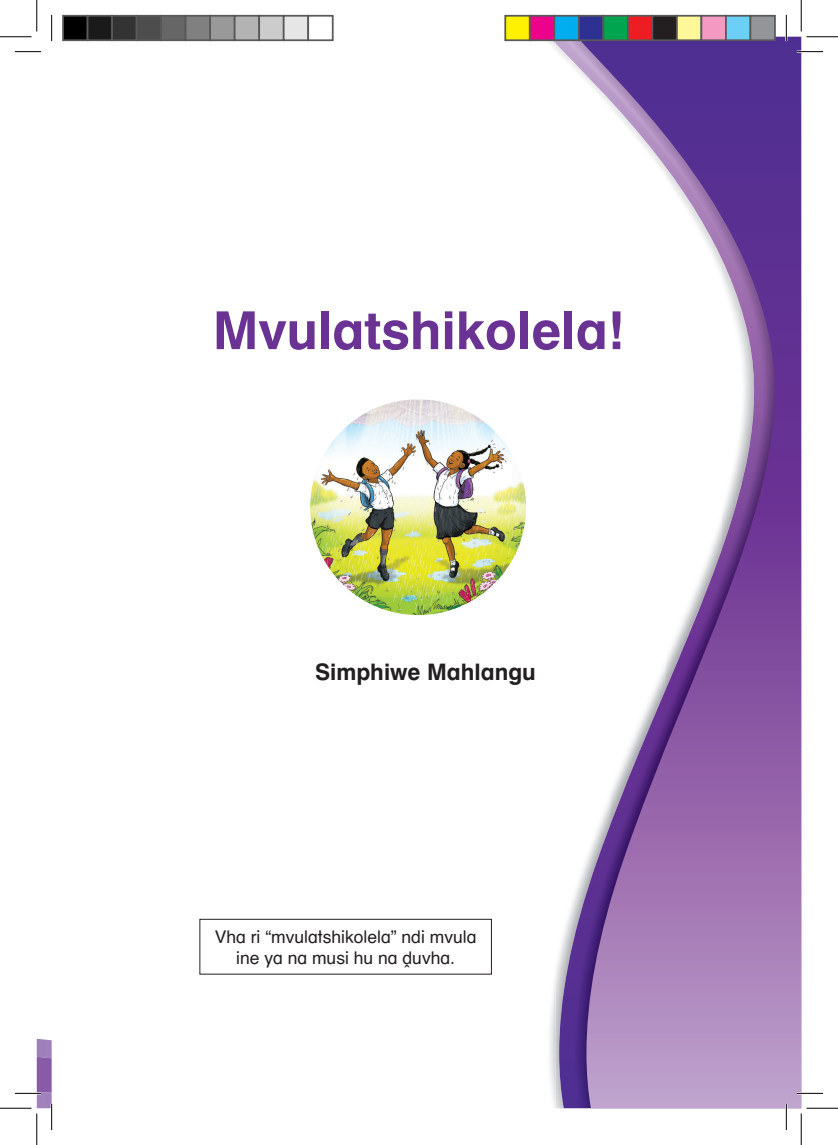
<style>
.page{position:relative;width:838px;height:1145px;background:#fff}
.page>*{position:absolute;margin:0;border:0;box-sizing:border-box;transform-origin:0 0}
.t1{font:700 52.5px "Swis Forall";color:#693293}
.t2{font:700 22.75px "Swis Forall";color:#231f20}
.t3{font:17.5px/21px "Helvetica School";color:#231f20;text-align:center}
</style>
<div class="page">
<img style="left:526px;top:41px;width:28px;height:1060px">
<img style="left:554px;top:43px;width:5px;height:1065px">
<svg style="left:549px;top:41px;width:6px;height:2px"></svg>
<img style="left:559px;top:889px;width:18px;height:219px">
<img style="left:555px;top:41px;width:22px;height:115px">
<svg style="left:577px;top:37px;width:224px;height:1071px"></svg>
<img style="left:310px;top:399px;width:216px;height:216px;border-radius:108px">
<div style="left:199px;top:919px;width:293px;height:56px;border:1px solid #231f20"></div>
<hr style="left:796px;top:51px;width:27px;height:2px;background:#fff">
<hr style="left:796px;top:1092px;width:27px;height:2px;background:#fff">
<hr style="left:785px;top:15px;width:2px;height:26px;background:#fff">
<hr style="left:785px;top:1104px;width:2px;height:26px;background:#fff">
<svg style="left:15px;top:51px;width:26px;height:1px"></svg>
<svg style="left:796px;top:51px;width:27px;height:1px"></svg>
<svg style="left:796px;top:1093px;width:27px;height:1px"></svg>
<svg style="left:51px;top:15px;width:1px;height:26px"></svg>
<svg style="left:15px;top:1039px;width:37px;height:91px"></svg>
<svg style="left:786px;top:15px;width:1px;height:26px"></svg>
<svg style="left:786px;top:1104px;width:1px;height:26px"></svg>
<hr style="left:0;top:1107px;width:32px;height:2px;background:#fff">
<hr style="left:36px;top:1113px;width:2px;height:32px;background:#fff">
<hr style="left:0;top:36px;width:32px;height:1px;background:#000">
<hr style="left:806px;top:36px;width:31px;height:1px;background:#000">
<hr style="left:0;top:1108px;width:32px;height:1px;background:#000">
<hr style="left:806px;top:1108px;width:31px;height:1px;background:#000">
<hr style="left:36px;top:0;width:1px;height:31px;background:#000">
<hr style="left:36px;top:1113px;width:1px;height:32px;background:#000">
<hr style="left:800px;top:0;width:1px;height:31px;background:#000">
<hr style="left:800px;top:1113px;width:1px;height:32px;background:#000">
<div style="left:63px;top:16px;width:25px;height:24px;background:#000"></div>
<div style="left:62px;top:15px;width:26px;height:26px;border:2px solid #595959"></div>
<div style="left:88px;top:16px;width:24px;height:24px;background:#1a1a1a"></div>
<div style="left:87px;top:15px;width:26px;height:26px;border:2px solid #595959"></div>
<div style="left:112px;top:16px;width:25px;height:24px;background:#333"></div>
<div style="left:111px;top:15px;width:26px;height:26px;border:2px solid #595959"></div>
<div style="left:137px;top:16px;width:24px;height:24px;background:#4d4d4d"></div>
<div style="left:136px;top:15px;width:26px;height:26px;border:2px solid #595959"></div>
<div style="left:161px;top:16px;width:25px;height:24px;background:#666"></div>
<div style="left:160px;top:15px;width:26px;height:26px;border:2px solid #595959"></div>
<div style="left:186px;top:16px;width:24px;height:24px;background:#808080"></div>
<div style="left:185px;top:15px;width:26px;height:26px;border:2px solid #595959"></div>
<div style="left:210px;top:16px;width:25px;height:24px;background:#999"></div>
<div style="left:209px;top:15px;width:26px;height:26px;border:2px solid #595959"></div>
<div style="left:235px;top:16px;width:24px;height:24px;background:#b3b3b3"></div>
<div style="left:234px;top:15px;width:26px;height:26px;border:2px solid #595959"></div>
<div style="left:259px;top:16px;width:25px;height:24px;background:#ccc"></div>
<div style="left:258px;top:15px;width:26px;height:26px;border:2px solid #595959"></div>
<div style="left:284px;top:16px;width:24px;height:24px;background:#e6e6e6"></div>
<div style="left:283px;top:15px;width:26px;height:26px;border:2px solid #595959"></div>
<div style="left:307px;top:15px;width:26px;height:26px;border:2px solid #595959"></div>
<div style="left:505px;top:16px;width:24px;height:24px;background:#fff101"></div>
<div style="left:504px;top:15px;width:26px;height:26px;border:2px solid #595959"></div>
<div style="left:529px;top:16px;width:25px;height:24px;background:#ed028c"></div>
<div style="left:529px;top:15px;width:26px;height:26px;border:2px solid #595959"></div>
<div style="left:554px;top:16px;width:24px;height:24px;background:#00aeef"></div>
<div style="left:553px;top:15px;width:26px;height:26px;border:2px solid #595959"></div>
<div style="left:578px;top:16px;width:25px;height:24px;background:#2e3092"></div>
<div style="left:578px;top:15px;width:26px;height:26px;border:2px solid #595959"></div>
<div style="left:603px;top:16px;width:24px;height:24px;background:#00a54f"></div>
<div style="left:602px;top:15px;width:26px;height:26px;border:2px solid #595959"></div>
<div style="left:627px;top:16px;width:25px;height:24px;background:#ee1d23"></div>
<div style="left:627px;top:15px;width:26px;height:26px;border:2px solid #595959"></div>
<div style="left:652px;top:16px;width:24px;height:24px;background:#231f20"></div>
<div style="left:651px;top:15px;width:26px;height:26px;border:2px solid #595959"></div>
<div style="left:676px;top:16px;width:25px;height:24px;background:#fff79a"></div>
<div style="left:676px;top:15px;width:26px;height:26px;border:2px solid #595959"></div>
<div style="left:701px;top:16px;width:24px;height:24px;background:#f499c2"></div>
<div style="left:700px;top:15px;width:26px;height:26px;border:2px solid #595959"></div>
<div style="left:725px;top:16px;width:25px;height:24px;background:#6bcff6"></div>
<div style="left:725px;top:15px;width:26px;height:26px;border:2px solid #595959"></div>
<div style="left:750px;top:16px;width:24px;height:24px;background:#939598"></div>
<div style="left:749px;top:15px;width:26px;height:26px;border:2px solid #595959"></div>
<h1 class="t1" style="left:213px;top:299px;width:414px">Mvulatshikolela!</h1>
<h2 class="t2" style="left:315px;top:658px;width:222px">Simphiwe Mahlangu</h2>
<p class="t3" style="left:215px;top:927px;width:263px">Vha ri“mvulatshikolela” ndimvula ine ya na musihu na ḓuvha.</p>
</div>
